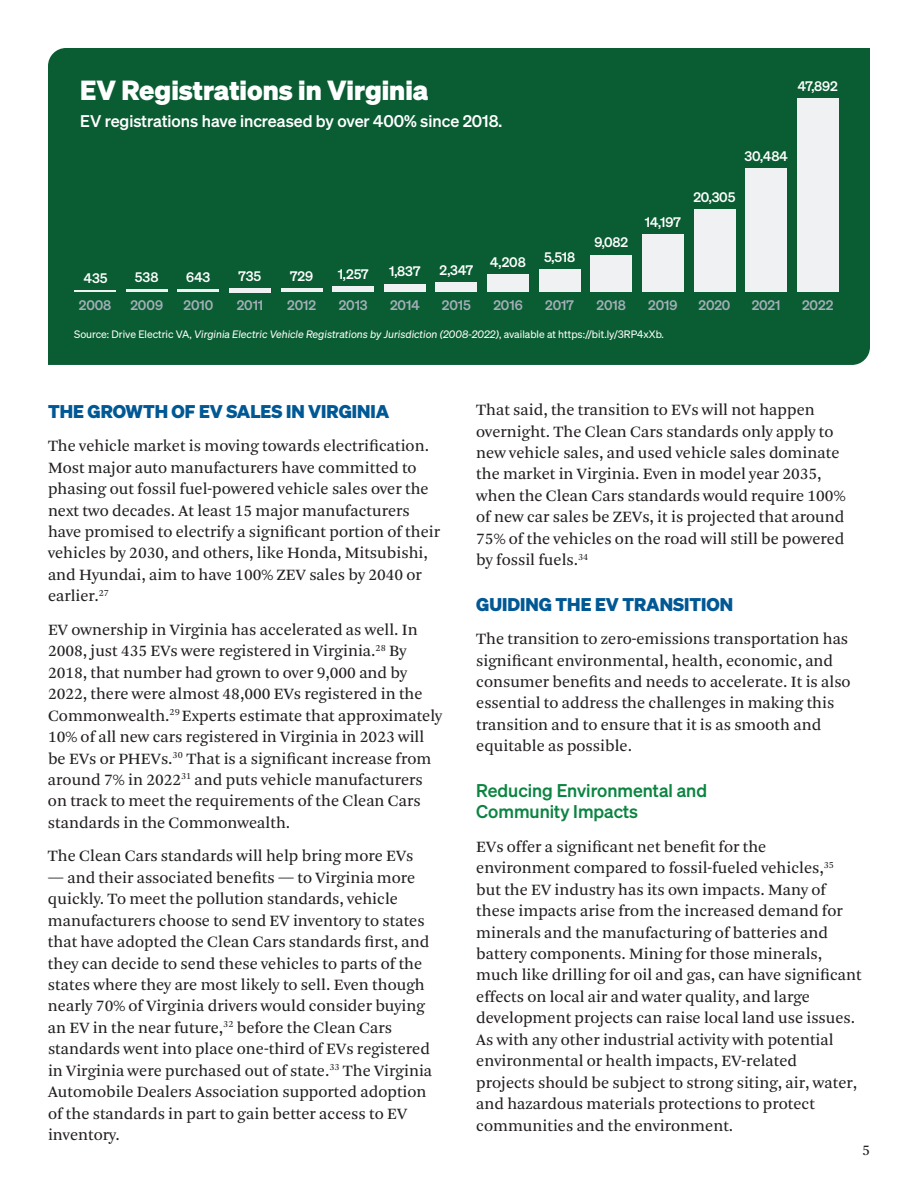
<style>
.page{position:relative;width:918px;height:1188px;background:#fff}
.page>*{position:absolute;margin:0;border:0;box-sizing:border-box;transform-origin:0 0}
.t1{font:700 27px "Sohne";color:#fff}
.t2{font:700 18px "Sohne";color:#005894}
.t3{font:18px/21.5px "Sohne Kraftig";color:#0b8441}
.t4{font:16.5px/21.5px "Arnhem";color:#231f20}
.t5{font:16.5px "Sohne Kraftig";color:#fff}
.t6{font:15px "Arnhem";color:#231f20}
.t7{font:13.5px "Sohne Kraftig";color:#fff}
.t8{font:13.5px "Sohne Kraftig";color:#a5afba}
.t9{font:10.5px "Sohne Buch Kursiv";color:#fff}
.s1{font-family:"Sohne Buch"}
</style>
<div class="page">
<div style="left:48px;top:48px;width:822px;height:317px;background:#0a5d32"></div>
<hr style="left:74px;top:290px;width:42px;height:2px;background:#f0f1f2">
<hr style="left:126px;top:290px;width:42px;height:2px;background:#f0f1f2">
<hr style="left:177px;top:289px;width:42px;height:3px;background:#f0f1f2">
<hr style="left:229px;top:289px;width:42px;height:4px;background:#f0f1f2">
<hr style="left:281px;top:289px;width:42px;height:3px;background:#f0f1f2">
<div style="left:332px;top:287px;width:42px;height:5px;background:#f0f1f2"></div>
<div style="left:384px;top:284px;width:42px;height:8px;background:#f0f1f2"></div>
<div style="left:435px;top:282px;width:42px;height:10px;background:#f0f1f2"></div>
<div style="left:487px;top:275px;width:42px;height:17px;background:#f0f1f2"></div>
<div style="left:539px;top:269px;width:42px;height:23px;background:#f0f1f2"></div>
<div style="left:590px;top:255px;width:42px;height:37px;background:#f0f1f2"></div>
<div style="left:642px;top:234px;width:42px;height:58px;background:#f0f1f2"></div>
<div style="left:694px;top:210px;width:42px;height:82px;background:#f0f1f2"></div>
<div style="left:745px;top:168px;width:42px;height:124px;background:#f0f1f2"></div>
<div style="left:797px;top:98px;width:42px;height:194px;background:#f0f1f2"></div>
<h1 class="t1" style="left:80px;top:73px;width:350px">EV Registrations in Virginia</h1>
<p class="t5" style="left:80px;top:111px;width:423px">EV registrations have increased by over 400% since 2018.</p>
<p class="t7" style="left:84px;top:270px;width:25px">435</p>
<p class="t7" style="left:135px;top:269px;width:25px">538</p>
<p class="t7" style="left:186px;top:269px;width:26px">643</p>
<p class="t7" style="left:239px;top:268px;width:24px">735</p>
<p class="t7" style="left:290px;top:268px;width:24px">729</p>
<p class="t7" style="left:338px;top:266px;width:32px">1,257</p>
<p class="t7" style="left:389px;top:263px;width:33px">1,837</p>
<p class="t7" style="left:440px;top:262px;width:35px">2,347</p>
<p class="t7" style="left:490px;top:254px;width:37px">4,208</p>
<p class="t7" style="left:544px;top:249px;width:32px">5,518</p>
<p class="t7" style="left:798px;top:77px;width:42px">47,892</p>
<p class="t7" style="left:594px;top:234px;width:35px">9,082</p>
<p class="t7" style="left:645px;top:214px;width:38px">14,197</p>
<p class="t7" style="left:745px;top:148px;width:45px">30,484</p>
<p class="t7" style="left:693px;top:189px;width:44px">20,305</p>
<p class="t8" style="left:79px;top:297px;width:34px">2008</p>
<p class="t8" style="left:130px;top:297px;width:34px">2009</p>
<p class="t8" style="left:184px;top:297px;width:31px">2010</p>
<p class="t8" style="left:237px;top:297px;width:28px">2011</p>
<p class="t8" style="left:287px;top:297px;width:30px">2012</p>
<p class="t8" style="left:339px;top:297px;width:30px">2013</p>
<p class="t8" style="left:390px;top:297px;width:31px">2014</p>
<p class="t8" style="left:442px;top:297px;width:30px">2015</p>
<p class="t8" style="left:493px;top:297px;width:31px">2016</p>
<p class="t8" style="left:545px;top:297px;width:30px">2017</p>
<p class="t8" style="left:597px;top:297px;width:31px">2018</p>
<p class="t8" style="left:648px;top:297px;width:31px">2019</p>
<p class="t8" style="left:699px;top:297px;width:33px">2020</p>
<p class="t8" style="left:752px;top:297px;width:30px">2021</p>
<p class="t8" style="left:802px;top:297px;width:33px">2022</p>
<p class="t9" style="left:74px;top:328px;width:591px"><span class="s1">Source: Drive Electric VA,</span> Virginia Electric Vehicle Registrations by Jurisdiction (2008-2022)<span class="s1">, available at https://bit.ly/3RP4xXb.</span></p>
<p class="t2" style="left:48px;top:400px;width:343px">THE GROWTH OF EV SALES IN VIRGINIA</p>
<p class="t4" style="left:48px;top:436px;width:394px">The vehicle market is moving towards electrification.<br>Most major auto manufacturers have committed to phasing out fossil fuel-powered vehicle sales over the next two decades. At least 15 major manufacturers have promised to electrify a significant portion of their vehicles by 2030, and others, like Honda, Mitsubishi, and Hyundai, aim to have 100% ZEV sales by 2040 or earlier.<sup>27</sup></p>
<p class="t4" style="left:48px;top:619px;width:396px">EV ownership in Virginia has accelerated as well. In 2008, just 435 EVs were registered in Virginia.<sup>28</sup> By 2018, that number had grown to over 9,000 and by 2022, there were almost 48,000 EVs registered in the Commonwealth.<sup>29</sup> Experts estimate that approximately 10% of all new cars registered in Virginia in 2023 will be EVs or PHEVs.<sup>30</sup> That is a significant increase from around 7% in 2022<sup>31</sup> and puts vehicle manufacturers on track to meet the requirements of the Clean Cars standards in the Commonwealth.</p>
<p class="t4" style="left:48px;top:846px;width:367px">The Clean Cars standards will help bring more EVs</p>
<p class="t4" style="left:48px;top:867px;width:386px">— and their associated benefits — to Virginia more quickly. To meet the pollution standards, vehicle manufacturers choose to send EV inventory to states that have adopted the Clean Cars standards first, and they can decide to send these vehicles to parts of the states where they are most likely to sell. Even though nearly 70% of Virginia drivers would consider buying an EV in the near future,<sup>32</sup> before the Clean Cars standards went into place one-third of EVs registered in Virginia were purchased out of state.<sup>33</sup> The Virginia Automobile Dealers Association supported adoption of the standards in part to gain better access to EV inventory.</p>
<p class="t4" style="left:476px;top:399px;width:371px">That said, the transition to EVs will not happen overnight. The Clean Cars standards only apply to new vehicle sales, and used vehicle sales dominate the market in Virginia. Even in model year 2035, when the Clean Cars standards would require 100% of new car sales be ZEVs, it is projected that around 75% of the vehicles on the road will still be powered by fossil fuels.<sup>34</sup></p>
<p class="t2" style="left:476px;top:593px;width:258px">GUIDING THE EV TRANSITION</p>
<p class="t4" style="left:476px;top:628px;width:376px">The transition to zero-emissions transportation has significant environmental, health, economic, and consumer benefits and needs to accelerate. It is also essential to address the challenges in making this transition and to ensure that it is as smooth and equitable as possible.</p>
<p class="t3" style="left:476px;top:779px;width:232px">Reducing Environmental and<br>Community Impacts</p>
<p class="t4" style="left:476px;top:836px;width:387px">EVs offer a significant net benefit for the environment compared to fossil-fueled vehicles,<sup>35 </sup>but the EV industry has its own impacts. Many of these impacts arise from the increased demand for minerals and the manufacturing of batteries and battery components. Mining for those minerals, much like drilling for oil and gas, can have significant effects on local air and water quality, and large development projects can raise local land use issues.<br>As with any other industrial activity with potential environmental or health impacts, EV-related<br>projects should be subject to strong siting, air, water, and hazardous materials protections to protect communities and the environment.</p>
<p class="t6" style="left:862px;top:1142px;width:9px">5</p>
</div>
